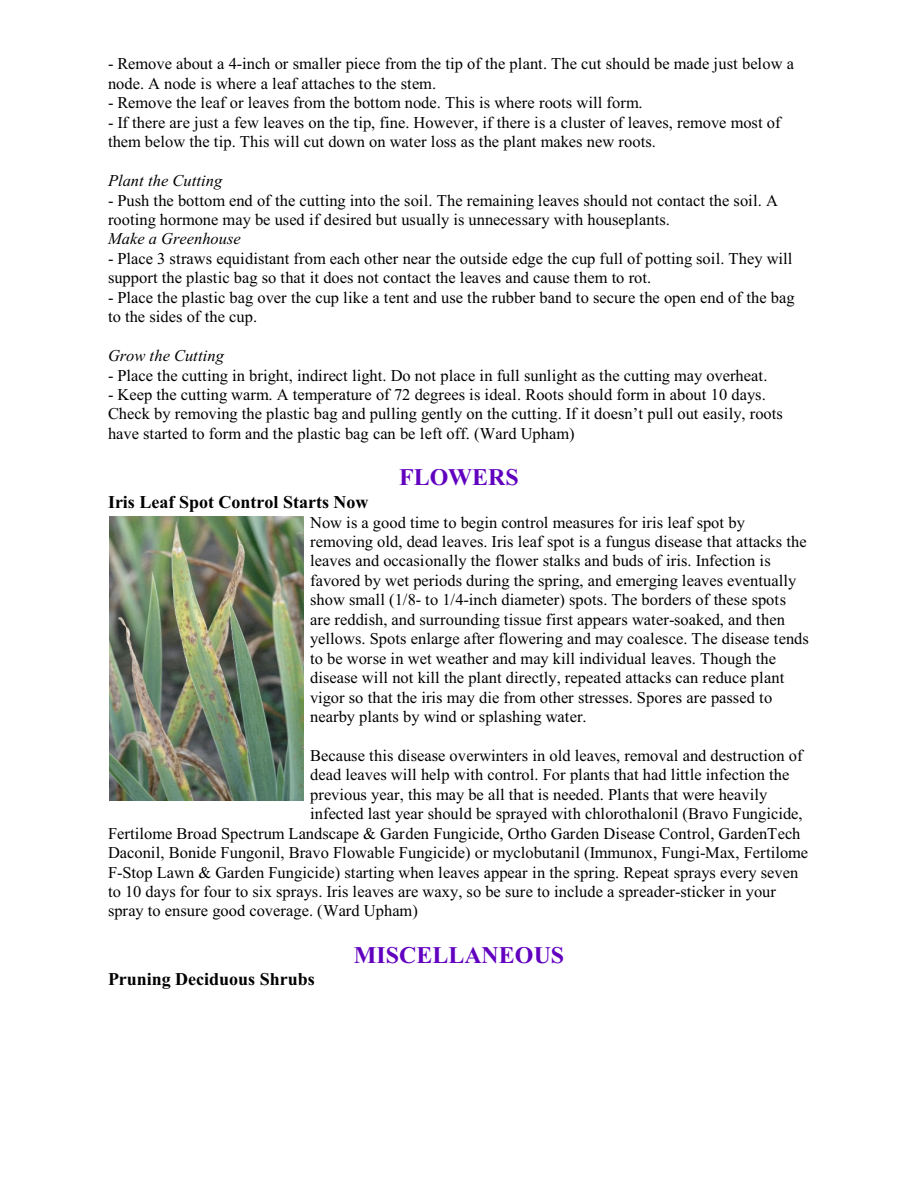
<style>
.page{position:relative;width:918px;height:1188px;background:#fff}
.page>*{position:absolute;margin:0;border:0;box-sizing:border-box;transform-origin:0 0}
.t1{font:700 24px "Times New Roman";color:#6100bf}
.t2{font:700 18px "Times New Roman";color:#000}
.t3{font:16.5px/19.5px "Times New Roman";color:#000}
.t4{font:italic 16.5px "Times New Roman";color:#000}
</style>
<div class="page">
<img style="left:110px;top:516px;width:193px;height:285px">
<p class="t3" style="left:108px;top:56px;width:688px">- Remove about a 4-inch or smaller piece from the tip of the plant. The cut should be made just below a node. A node is where a leaf attaches to the stem.</p>
<p class="t3" style="left:108px;top:95px;width:536px">- Remove the leaf or leaves from the bottom node. This is where roots will form.</p>
<p class="t3" style="left:108px;top:114px;width:674px">- If there are just a few leaves on the tip, fine. However, if there is a cluster of leaves, remove most of them below the tip. This will cut down on water loss as the plant makes new roots.</p>
<p class="t4" style="left:108px;top:175px;width:116px">Plant the Cutting</p>
<p class="t3" style="left:108px;top:192px;width:672px">- Push the bottom end of the cutting into the soil. The remaining leaves should not contact the soil. A rooting hormone may be used if desired but usually is unnecessary with houseplants.</p>
<p class="t4" style="left:108px;top:233px;width:134px">Make a Greenhouse</p>
<p class="t3" style="left:108px;top:250px;width:686px">- Place 3 straws equidistant from each other near the outside edge the cup full of potting soil. They will support the plastic bag so that it does not contact the leaves and cause them to rot.</p>
<p class="t3" style="left:108px;top:289px;width:688px">- Place the plastic bag over the cup like a tent and use the rubber band to secure the open end of the bag to the sides of the cup.</p>
<p class="t4" style="left:108px;top:350px;width:118px">Grow the Cutting</p>
<p class="t3" style="left:108px;top:367px;width:661px">- Place the cutting in bright, indirect light. Do not place in full sunlight as the cutting may overheat.</p>
<p class="t3" style="left:108px;top:386px;width:677px">- Keep the cutting warm. A temperature of 72 degrees is ideal. Roots should form in about 10 days.<br>Check by removing the plastic bag and pulling gently on the cutting. If it doesn’t pull out easily, roots have started to form and the plastic bag can be left off. (Ward Upham)</p>
<h1 class="t1" style="left:399px;top:469px;width:121px">FLOWERS</h1>
<p class="t2" style="left:108px;top:496px;width:262px">Iris Leaf Spot Control Starts Now</p>
<p class="t3" style="left:310px;top:514px;width:500px">Now is a good time to begin control measures for iris leaf spot by removing old, dead leaves. Iris leaf spot is a fungus disease that attacks the leaves and occasionally the flower stalks and buds of iris. Infection is favored by wet periods during the spring, and emerging leaves eventually show small (1/8- to 1/4-inch diameter) spots. The borders of these spots are reddish, and surrounding tissue first appears water-soaked, and then yellows. Spots enlarge after flowering and may coalesce. The disease tends to be worse in wet weather and may kill individual leaves. Though the disease will not kill the plant directly, repeated attacks can reduce plant vigor so that the iris may die from other stresses. Spores are passed to nearby plants by wind or splashing water.</p>
<p class="t3" style="left:310px;top:747px;width:494px">Because this disease overwinters in old leaves, removal and destruction of</p>
<p class="t3" style="left:310px;top:767px;width:481px">dead leaves will help with control. For plants that had little infection the</p>
<p class="t3" style="left:310px;top:786px;width:459px">previous year, this may be all that is needed. Plants that were heavily</p>
<p class="t3" style="left:310px;top:805px;width:494px">infected last year should be sprayed with chlorothalonil (Bravo Fungicide,</p>
<p class="t3" style="left:108px;top:825px;width:694px">Fertilome Broad Spectrum Landscape &amp; Garden Fungicide, Ortho Garden Disease Control, GardenTech</p>
<p class="t3" style="left:108px;top:844px;width:702px">Daconil, Bonide Fungonil, Bravo Flowable Fungicide) or myclobutanil (Immunox, Fungi-Max, Fertilome</p>
<p class="t3" style="left:108px;top:864px;width:692px">F-Stop Lawn &amp; Garden Fungicide) starting when leaves appear in the spring. Repeat sprays every seven</p>
<p class="t3" style="left:108px;top:883px;width:669px">to 10 days for four to six sprays. Iris leaves are waxy, so be sure to include a spreader-sticker in your</p>
<p class="t3" style="left:108px;top:903px;width:311px">spray to ensure good coverage. (Ward Upham)</p>
<h1 class="t1" style="left:354px;top:947px;width:212px">MISCELLANEOUS</h1>
<p class="t2" style="left:108px;top:973px;width:208px">Pruning Deciduous Shrubs</p>
</div>
